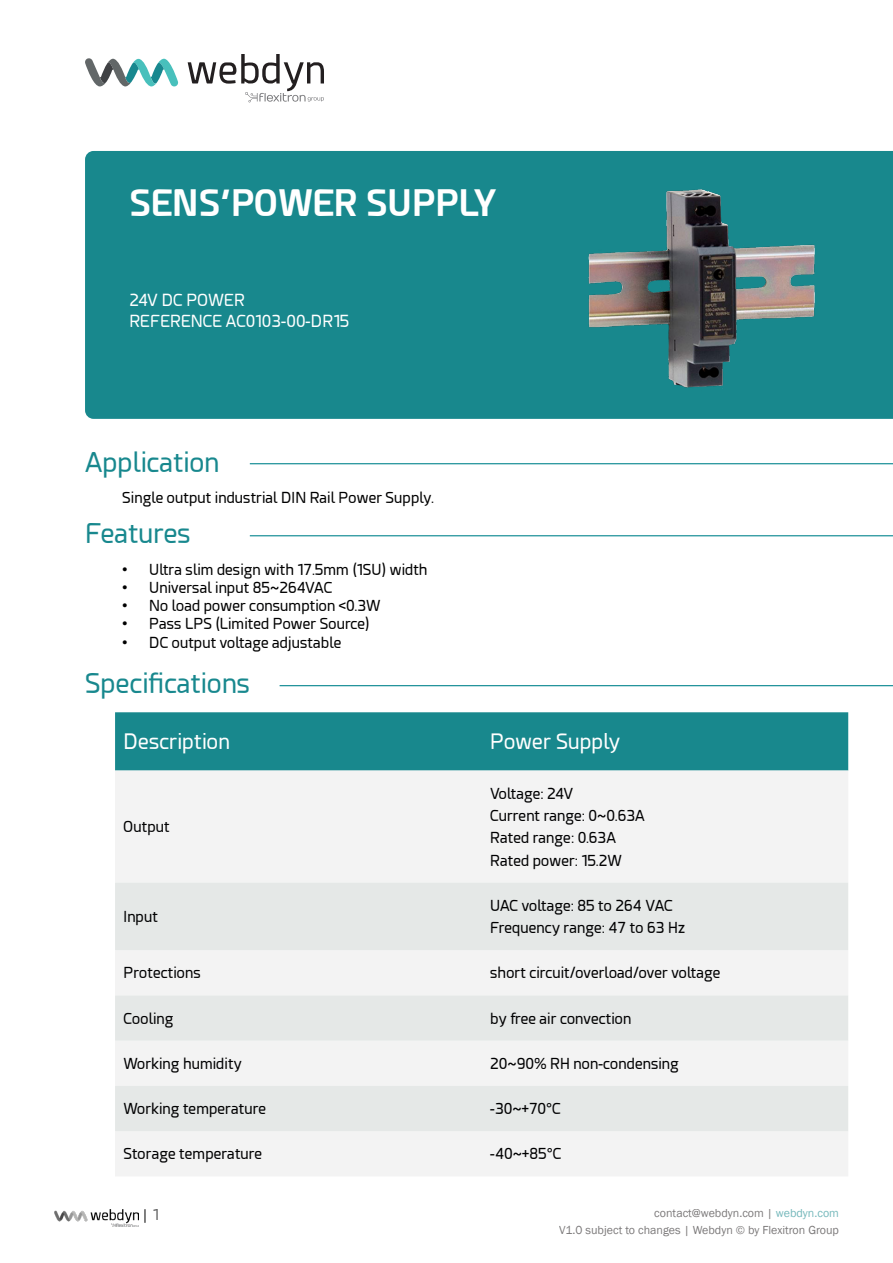
<style>
.page{position:relative;width:893px;height:1263px;background:#fff}
.page>*{position:absolute;margin:0;border:0;box-sizing:border-box;transform-origin:0 0}
.t1{font:700 36px "Esphimere";color:#fff}
.t2{font:27px "Esphimere";color:#18888e}
.t3{font:21px "Esphimere";color:#fff}
.t4{font:16.5px "Esphimere";color:#fff}
.Tabla_título{font:15px "Esphimere";color:#000001}
.Tabla_título-2{font:15px "Esphimere";letter-spacing:-.025em;color:#000001}
.t5{font:15px "Esphimere";color:#000002}
.t6{font:12px/16.5px "Franklin Gothic";color:#231f20;text-align:right}
.s1{color:#18888d}
</style>
<div class="page">
<svg style="left:145px;top:1209px;width:1px;height:14px"></svg>
<img style="left:54px;top:1209px;width:85px;height:17px">
<div style="left:85px;top:151px;width:808px;height:268px;background:#18888d"></div>
<hr style="left:250px;top:463px;width:643px;height:1px;background:#06868f">
<svg style="left:188px;top:54px;width:136px;height:48px"></svg>
<svg style="left:85px;top:58px;width:94px;height:28px"></svg>
<hr style="left:250px;top:535px;width:643px;height:1px;background:#06868f">
<hr style="left:280px;top:685px;width:613px;height:1px;background:#06868f">
<div style="left:115px;top:712px;width:733px;height:58px;background:#18888d"></div>
<div style="left:115px;top:770px;width:733px;height:406px;background:#f3f3f3"></div>
<div style="left:115px;top:882px;width:733px;height:68px;background:#e5e8e7"></div>
<div style="left:115px;top:995px;width:733px;height:46px;background:#e5e8e7"></div>
<div style="left:115px;top:1086px;width:733px;height:45px;background:#e5e8e7"></div>
<img style="left:544px;top:189px;width:281px;height:202px">
<p class="t1" style="left:129px;top:181px;width:368px">SENS’POWER SUPPLY</p>
<p class="t4" style="left:129px;top:291px;width:117px">24V DC POWER</p>
<p class="t4" style="left:129px;top:312px;width:222px">REFERENCE AC0103-00-DR15</p>
<p class="t2" style="left:85px;top:447px;width:136px">Application</p>
<p class="Tabla_título" style="left:122px;top:490px;width:313px">Single output industrial DIN Rail Power Supply.</p>
<p class="t2" style="left:85px;top:518px;width:108px">Features</p>
<p class="Tabla_título" style="left:122px;top:562px;width:307px">• Ultra slim design with 17.5mm (1SU) width</p>
<p class="Tabla_título" style="left:122px;top:580px;width:212px">• Universal input 85~264VAC</p>
<p class="Tabla_título" style="left:122px;top:598px;width:260px">• No load power consumption &lt;0.3W</p>
<p class="Tabla_título" style="left:122px;top:616px;width:249px">• Pass LPS (Limited Power Source)</p>
<p class="Tabla_título" style="left:122px;top:634px;width:221px">• DC output voltage adjustable</p>
<p class="t2" style="left:85px;top:668px;width:167px">Specifications</p>
<p class="t3" style="left:124px;top:730px;width:108px">Description</p>
<p class="t3" style="left:490px;top:730px;width:132px">Power Supply</p>
<p class="Tabla_título" style="left:124px;top:818px;width:48px">Output</p>
<p class="Tabla_título" style="left:124px;top:908px;width:36px">Input</p>
<p class="Tabla_título-2" style="left:490px;top:785px;width:84px">Voltage: 24V</p>
<p class="Tabla_título" style="left:490px;top:807px;width:156px">Current range: 0~0.63A</p>
<p class="Tabla_título" style="left:490px;top:829px;width:127px">Rated range: 0.63A</p>
<p class="Tabla_título" style="left:490px;top:852px;width:133px">Rated power: 15.2W</p>
<p class="Tabla_título" style="left:490px;top:897px;width:184px">UAC voltage: 85 to 264 VAC</p>
<p class="Tabla_título" style="left:490px;top:919px;width:196px">Frequency range: 47 to 63 Hz</p>
<p class="Tabla_título" style="left:124px;top:964px;width:79px">Protections</p>
<p class="Tabla_título" style="left:490px;top:964px;width:232px">short circuit/overload/over voltage</p>
<p class="Tabla_título" style="left:124px;top:1010px;width:52px">Cooling</p>
<p class="Tabla_título" style="left:490px;top:1010px;width:143px">by free air convection</p>
<p class="Tabla_título" style="left:124px;top:1055px;width:120px">Working humidity</p>
<p class="Tabla_título" style="left:490px;top:1055px;width:190px">20~90% RH non-condensing</p>
<p class="Tabla_título" style="left:124px;top:1100px;width:144px">Working temperature</p>
<p class="Tabla_título" style="left:490px;top:1100px;width:72px">-30~+70°C</p>
<p class="Tabla_título" style="left:124px;top:1145px;width:140px">Storage temperature</p>
<p class="Tabla_título" style="left:490px;top:1145px;width:73px">-40~+85°C</p>
<p class="t5" style="left:152px;top:1206px;width:7px">1</p>
<p class="t6" style="left:559px;top:1205px;width:281px">contact@webdyn.com | <span class="s1">webdyn.com<br></span>V1.0 subject to changes | Webdyn © by Flexitron Group</p>
</div>
